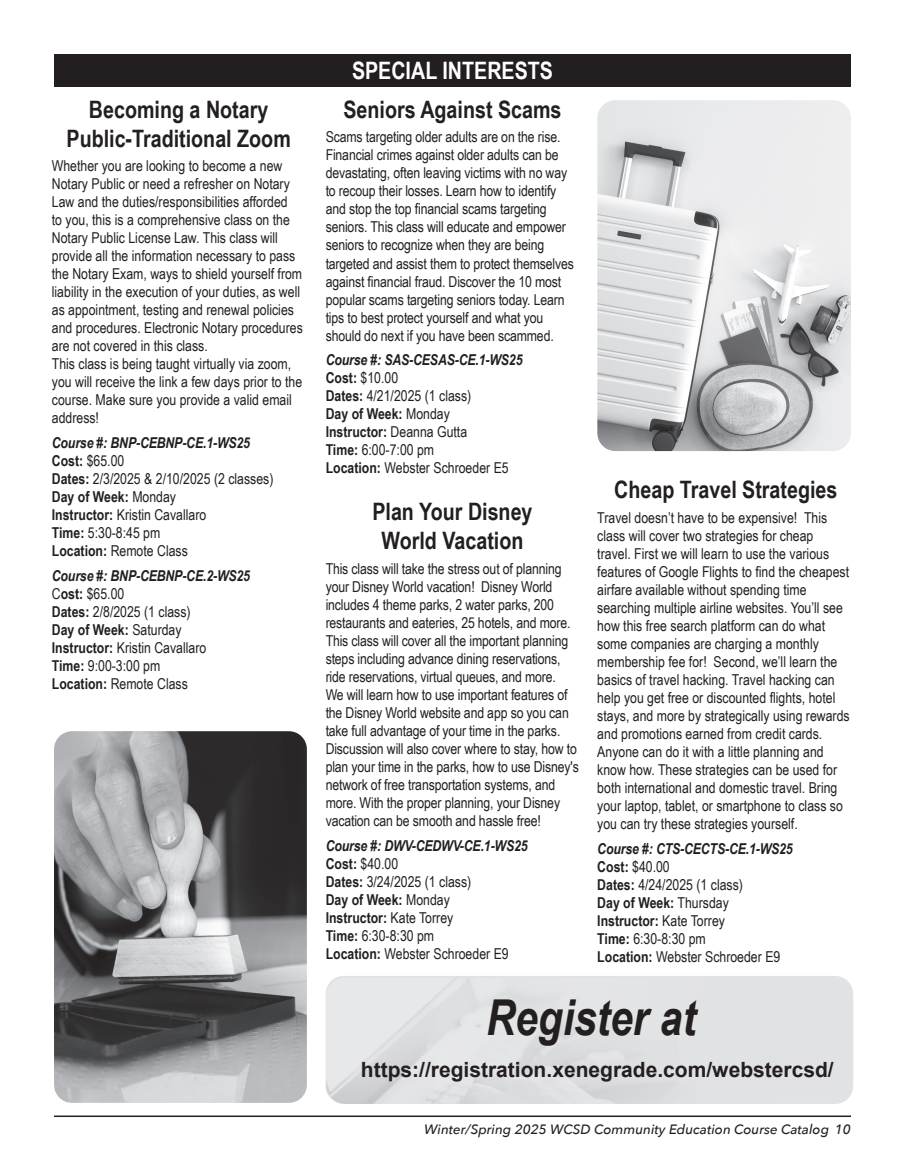
<style>
.page{position:relative;width:905px;height:1175px;background:#fff}
.page>*{position:absolute;margin:0;border:0;box-sizing:border-box;transform-origin:0 0}
.DAYS{font:italic 700 49.5px "Arial Narrow";color:#231f20}
.class_heading{font:700 24px/28.8px "Arial Narrow";color:#231f20;text-align:center}
.class_heading-2{font:700 24px "Arial Narrow";color:#fff}
.Body_text{font:700 21px "Arial";color:#231f20}
.t1{font:15px/18px "Arial Narrow";color:#231f20}
.t2{font:700 15px "Arial Narrow";color:#231f20}
.course{font:italic 700 15px "Arial Narrow";letter-spacing:-.01em;color:#231f20}
.t3{font:italic 500 13.5px "Avenir Next";color:#231f20}
.s1{font-weight:700}
.s2{font-weight:400}
</style>
<div class="page">
<hr style="left:54px;top:1115px;width:796px;height:2px;background:#231f20">
<div style="left:55px;top:54px;width:795px;height:32px;background:#231f20"></div>
<img style="left:597px;top:100px;width:253px;height:351px">
<img style="left:54px;top:731px;width:253px;height:371px">
<div style="left:326px;top:976px;width:527px;height:127px;background:#e1e2e4;border-radius:18px"></div>
<img style="left:326px;top:977px;width:329px;height:126px">
<p class="class_heading" style="left:67px;top:94px;width:226px">Becoming a Notary<br>Public-Traditional Zoom</p>
<p class="t1" style="left:52px;top:156px;width:252px">Whether you are looking to become a new Notary Public or need a refresher on Notary Law and the duties/responsibilities afforded<br>to you, this is a comprehensive class on the Notary Public License Law. This class will provide all the information necessary to pass the Notary Exam, ways to shield yourself from liability in the execution of your duties, as well as appointment, testing and renewal policies and procedures. Electronic Notary procedures are not covered in this class.</p>
<p class="t1" style="left:52px;top:354px;width:252px">This class is being taught virtually via zoom, you will receive the link a few days prior to the course. Make sure you provide a valid email address!</p>
<p class="course" style="left:52px;top:431px;width:200px">Course #: BNP-CEBNP-CE.1-WS25</p>
<p class="t1" style="left:52px;top:451px;width:74px"><span class="s1">Cost:</span> $65.00</p>
<p class="t1" style="left:52px;top:469px;width:223px"><span class="s1">Dates:</span> 2/3/2025 &amp; 2/10/2025 (2 classes)</p>
<p class="t2" style="left:52px;top:485px;width:126px">Day of Week: <span class="s2">Monday</span></p>
<p class="t1" style="left:52px;top:505px;width:156px"><span class="s1">Instructor:</span> Kristin Cavallaro</p>
<p class="t1" style="left:52px;top:523px;width:110px"><span class="s1">Time:</span> 5:30-8:45 pm</p>
<p class="t1" style="left:52px;top:541px;width:138px"><span class="s1">Location:</span> Remote Class</p>
<p class="course" style="left:52px;top:564px;width:200px">Course #: BNP-CEBNP-CE.2-WS25</p>
<p class="t1" style="left:52px;top:584px;width:74px">C<span class="s1">ost:</span> $65.00</p>
<p class="t1" style="left:52px;top:602px;width:140px"><span class="s1">Dates:</span> 2/8/2025 (1 class)</p>
<p class="t2" style="left:52px;top:618px;width:131px">Day of Week: <span class="s2">Saturday</span></p>
<p class="t1" style="left:52px;top:638px;width:156px"><span class="s1">Instructor:</span> Kristin Cavallaro</p>
<p class="t1" style="left:52px;top:656px;width:110px"><span class="s1">Time:</span> 9:00-3:00 pm</p>
<p class="t1" style="left:52px;top:674px;width:138px"><span class="s1">Location:</span> Remote Class</p>
<p class="class_heading-2" style="left:352px;top:52px;width:202px">SPECIAL INTERESTS</p>
<p class="class_heading" style="left:343px;top:94px;width:220px">Seniors Against Scams</p>
<p class="t1" style="left:326px;top:128px;width:250px">Scams targeting older adults are on the rise.<br>Financial crimes against older adults can be devastating, often leaving victims with no way to recoup their losses. Learn how to identify and stop the top financial scams targeting seniors. This class will educate and empower seniors to recognize when they are being targeted and assist them to protect themselves against financial fraud. Discover the 10 most popular scams targeting seniors today. Learn tips to best protect yourself and what you should do next if you have been scammed.</p>
<p class="course" style="left:326px;top:349px;width:198px">Course #: SAS-CESAS-CE.1-WS25</p>
<p class="t1" style="left:326px;top:368px;width:74px"><span class="s1">Cost:</span> $10.00</p>
<p class="t1" style="left:326px;top:386px;width:147px"><span class="s1">Dates:</span> 4/21/2025 (1 class)</p>
<p class="t2" style="left:326px;top:403px;width:126px">Day of Week: <span class="s2">Monday</span></p>
<p class="t2" style="left:326px;top:421px;width:143px">Instructor: <span class="s2">Deanna Gutta</span></p>
<p class="t1" style="left:326px;top:440px;width:110px"><span class="s1">Time:</span> 6:00-7:00 pm</p>
<p class="t1" style="left:326px;top:458px;width:184px"><span class="s1">Location:</span> Webster Schroeder E5</p>
<p class="class_heading" style="left:372px;top:496px;width:162px">Plan Your Disney<br>World Vacation</p>
<p class="t1" style="left:326px;top:559px;width:255px">This class will take the stress out of planning your Disney World vacation! Disney World includes 4 theme parks, 2 water parks, 200 restaurants and eateries, 25 hotels, and more.<br>This class will cover all the important planning steps including advance dining reservations, ride reservations, virtual queues, and more.<br>We will learn how to use important features of the Disney World website and app so you can take full advantage of your time in the parks.<br>Discussion will also cover where to stay, how to plan your time in the parks, how to use Disney's network of free transportation systems, and more. With the proper planning, your Disney vacation can be smooth and hassle free!</p>
<p class="course" style="left:326px;top:834px;width:203px">Course #: DWV-CEDWV-CE.1-WS25</p>
<p class="t1" style="left:326px;top:853px;width:74px"><span class="s1">Cost:</span> $40.00</p>
<p class="t1" style="left:326px;top:871px;width:147px"><span class="s1">Dates:</span> 3/24/2025 (1 class)</p>
<p class="t2" style="left:326px;top:888px;width:126px">Day of Week: <span class="s2">Monday</span></p>
<p class="t2" style="left:326px;top:906px;width:129px">Instructor: <span class="s2">Kate Torrey</span></p>
<p class="t1" style="left:326px;top:925px;width:110px"><span class="s1">Time:</span> 6:30-8:30 pm</p>
<p class="t1" style="left:326px;top:943px;width:184px"><span class="s1">Location:</span> Webster Schroeder E9</p>
<p class="class_heading" style="left:614px;top:474px;width:225px">Cheap Travel Strategies</p>
<p class="t1" style="left:597px;top:508px;width:254px">Travel doesn’t have to be expensive! This class will cover two strategies for cheap travel. First we will learn to use the various features of Google Flights to find the cheapest airfare available without spending time searching multiple airline websites. You’ll see how this free search platform can do what some companies are charging a monthly membership fee for! Second, we’ll learn the basics of travel hacking. Travel hacking can help you get free or discounted flights, hotel stays, and more by strategically using rewards and promotions earned from credit cards.<br>Anyone can do it with a little planning and know how. These strategies can be used for both international and domestic travel. Bring your laptop, tablet, or smartphone to class so you can try these strategies yourself.</p>
<p class="course" style="left:597px;top:837px;width:197px">Course #: CTS-CECTS-CE.1-WS25</p>
<p class="t1" style="left:597px;top:856px;width:74px"><span class="s1">Cost:</span> $40.00</p>
<p class="t1" style="left:597px;top:874px;width:147px"><span class="s1">Dates:</span> 4/24/2025 (1 class)</p>
<p class="t2" style="left:597px;top:891px;width:133px">Day of Week: <span class="s2">Thursday</span></p>
<p class="t2" style="left:597px;top:909px;width:129px">Instructor: <span class="s2">Kate Torrey</span></p>
<p class="t1" style="left:597px;top:928px;width:110px"><span class="s1">Time:</span> 6:30-8:30 pm</p>
<p class="t1" style="left:597px;top:946px;width:184px"><span class="s1">Location:</span> Webster Schroeder E9</p>
<p class="DAYS" style="left:486px;top:980px;width:211px">Register at</p>
<p class="Body_text" style="left:361px;top:1055px;width:474px">https://registration.xenegrade.com/webstercsd/</p>
<p class="t3" style="left:424px;top:1117px;width:428px">Winter/Spring 2025 WCSD Community Education Course Catalog 10</p>
</div>
